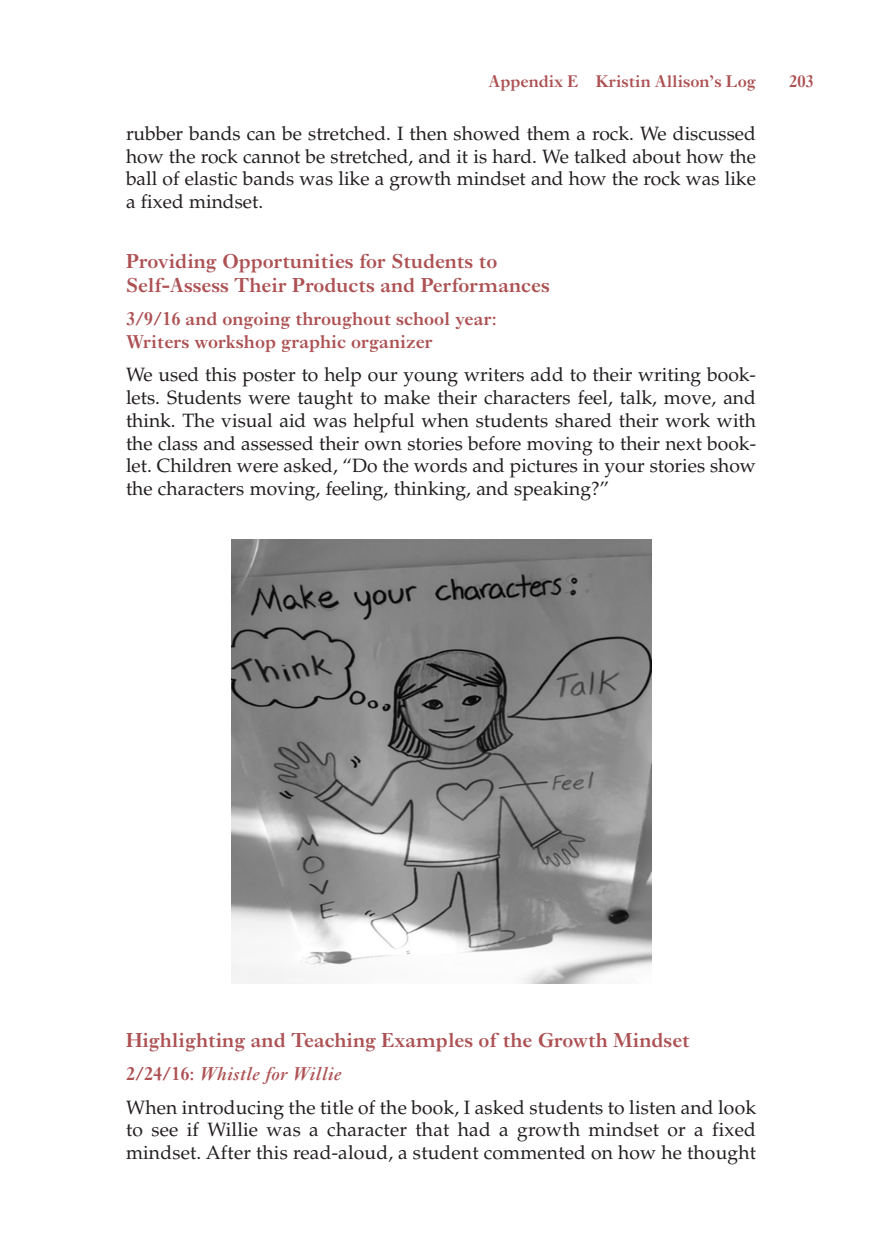
<style>
.page{position:relative;width:882px;height:1260px;background:#fff}
.page>*{position:absolute;margin:0;border:0;box-sizing:border-box;transform-origin:0 0}
.t1{font:600 21px/24.5px "Ehrhardt";color:#ad5153}
.t2{font:19.25px/22.8px "Palatino LT Std";color:#231f20;text-align:justify}
.t3{font:600 19.25px/22.8px "Ehrhardt";color:#ad5153}
.t4{font:italic 600 19.25px "Ehrhardt";color:#ad5153}
.t5{font:600 17.5px "Ehrhardt";color:#ad5153}
.s1{font-style:normal}
</style>
<div class="page">
<img style="left:231px;top:539px;width:420px;height:444px">
<p class="t5" style="left:489px;top:71px;width:269px">Appendix E Kristin Allison’s Log</p>
<p class="t5" style="left:789px;top:71px;width:26px">203</p>
<p class="t2" style="left:126px;top:122px;width:632px">rubber bands can be stretched. I then showed them a rock. We discussed how the rock cannot be stretched, and it is hard. We talked about how the ball of elastic bands was like a growth mindset and how the rock was like a fixed mindset.</p>
<p class="t1" style="left:126px;top:248px;width:425px">Providing Opportunities for Students to<br>Self-Assess Their Products and Performances</p>
<p class="t3" style="left:126px;top:308px;width:372px">3/9/16 and ongoing throughout school year:<br>Writers workshop graphic organizer</p>
<p class="t2" style="left:126px;top:364px;width:632px">We used this poster to help our young writers add to their writing book&shy;lets. Students were taught to make their characters feel, talk, move, and think. The visual aid was helpful when students shared their work with the class and assessed their own stories before moving to their next book&shy;let. Children were asked, “Do the words and pictures in your stories show the characters moving, feeling, thinking, and speaking?”</p>
<p class="t1" style="left:126px;top:1028px;width:565px">Highlighting and Teaching Examples of the Growth Mindset</p>
<p class="t4" style="left:126px;top:1063px;width:217px"><span class="s1">2/24/16:</span> Whistle for Willie</p>
<p class="t2" style="left:126px;top:1096px;width:632px">When introducing the title of the book, I asked students to listen and look to see if Willie was a character that had a growth mindset or a fixed mindset. After this read-aloud, a student commented on how he thought</p>
</div>
